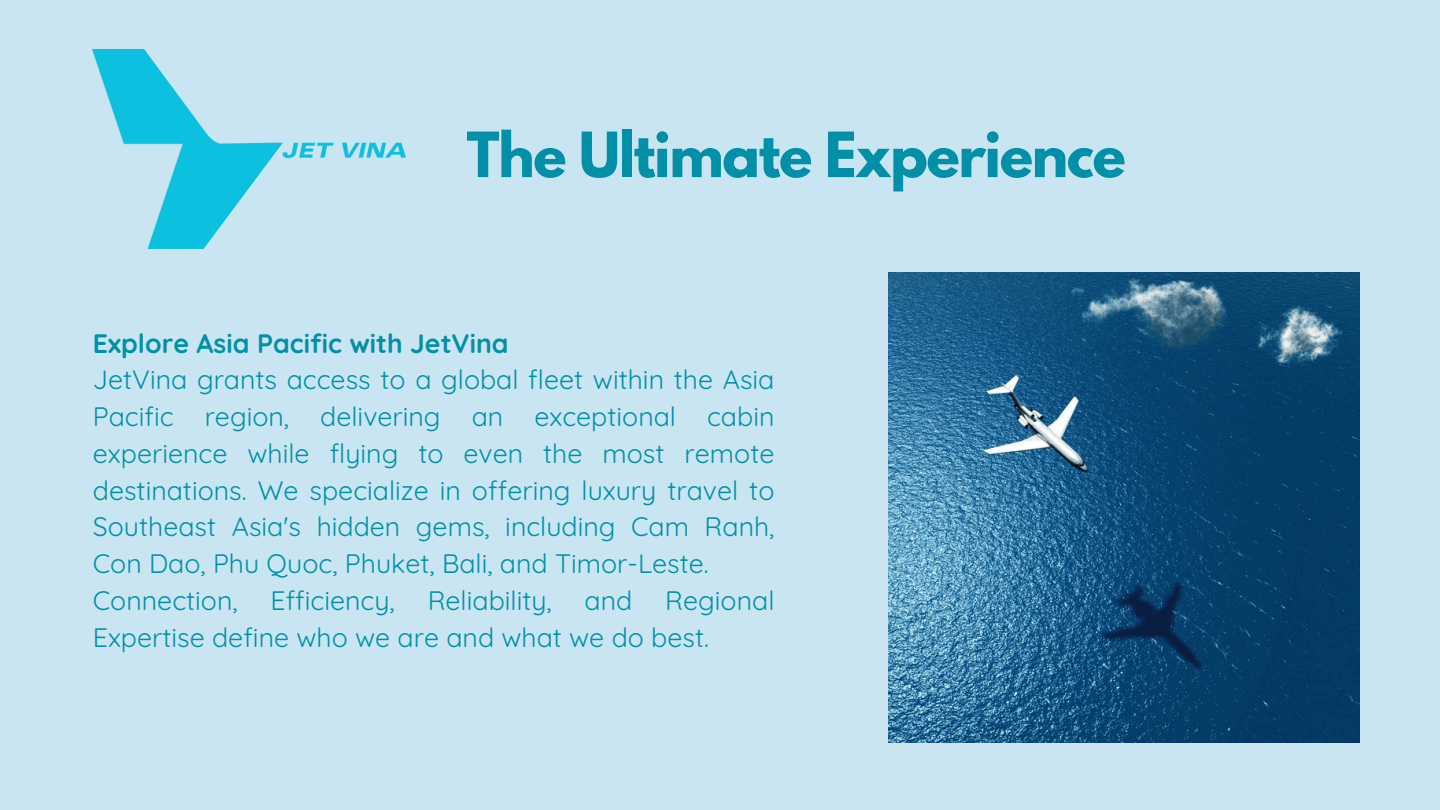
<style>
.page{position:relative;width:1440px;height:810px;background:#c8e5f1}
.page>*{position:absolute;margin:0;border:0;box-sizing:border-box;transform-origin:0 0}
.t1{font:700 55.2px "League Spartan";letter-spacing:-.025em;color:#0190a8}
.t2{font:26.7px/36.8px "Quicksand";color:#0190a8;text-align:justify}
.t3{font:700 26.7px "Quicksand";color:#0190a8}
</style>
<div class="page">
<img style="left:93px;top:49px;width:313px;height:200px">
<img style="left:889px;top:273px;width:470px;height:470px">
<p class="t1" style="left:467px;top:127px;width:661px">The Ultimate Experience</p>
<p class="t3" style="left:93px;top:326px;width:417px">Explore Asia Pacific with JetVina</p>
<p class="t2" style="left:93px;top:361px;width:683px">JetVina grants access to a global fleet within the Asia Pacific region, delivering an exceptional cabin experience while flying to even the most remote destinations. We specialize in offering luxury travel to Southeast Asia's hidden gems, including Cam Ranh, Con Dao, Phu Quoc, Phuket, Bali, and Timor-Leste.</p>
<p class="t2" style="left:93px;top:581px;width:683px">Connection, Efficiency, Reliability, and Regional<br>Expertise define who we are and what we do best.</p>
</div>
